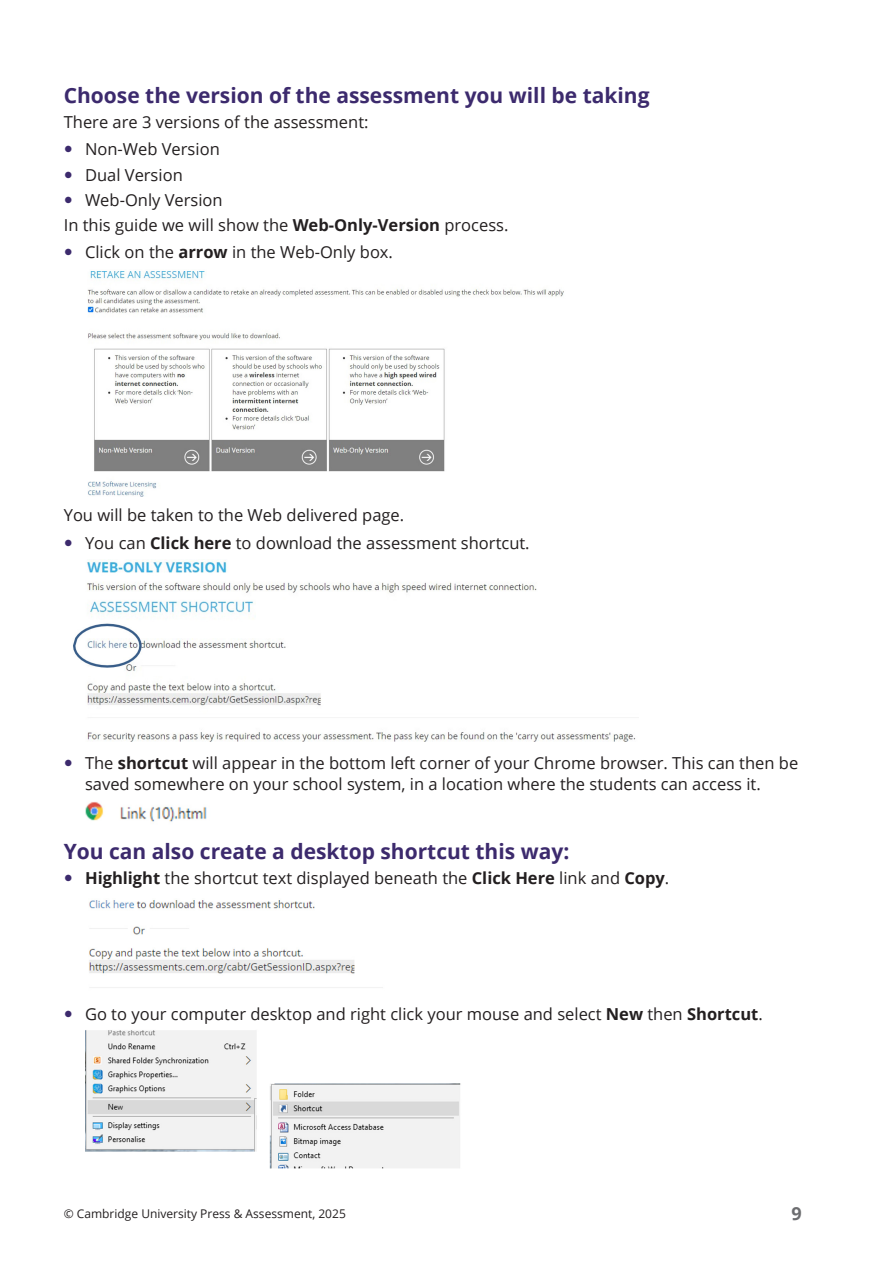
<style>
.page{position:relative;width:893px;height:1263px;background:#fff}
.page>*{position:absolute;margin:0;border:0;box-sizing:border-box;transform-origin:0 0}
.Subheadings{font:700 21px "Open Sans";color:#3c2a6d}
.t1{font:700 18px "Open Sans";color:#6c6d70}
.Body_Text{font:16.5px/21px "Open Sans";color:#231f20}
.t2{font:12px "Open Sans";color:#231f20}
.s1{font-weight:700}
</style>
<div class="page">
<img style="left:87px;top:271px;width:477px;height:226px">
<img style="left:73px;top:560px;width:562px;height:182px">
<img style="left:85px;top:802px;width:122px;height:20px">
<img style="left:89px;top:900px;width:294px;height:88px">
<img style="left:85px;top:1030px;width:376px;height:138px">
<p class="Subheadings" style="left:64px;top:80px;width:587px">Choose the version of the assessment you will be taking</p>
<p class="Body_Text" style="left:64px;top:111px;width:306px">There are 3 versions of the assessment:</p>
<p class="Body_Text" style="left:85px;top:138px;width:136px">Non-Web Version</p>
<p class="Body_Text" style="left:85px;top:164px;width:99px">Dual Version</p>
<p class="Body_Text" style="left:85px;top:189px;width:139px">Web-Only Version</p>
<p class="Body_Text" style="left:64px;top:214px;width:446px">In this guide we will show the <span class="s1">Web-Only-Version</span> process.</p>
<p class="Body_Text" style="left:85px;top:242px;width:309px">Click on the <span class="s1">arrow</span> in the Web-Only box.</p>
<p class="Body_Text" style="left:64px;top:504px;width:342px">You will be taken to the Web delivered page.</p>
<p class="Body_Text" style="left:85px;top:532px;width:446px">You can <span class="s1">Click here</span> to download the assessment shortcut.</p>
<p class="Body_Text" style="left:85px;top:752px;width:715px">The <span class="s1">shortcut</span> will appear in the bottom left corner of your Chrome browser. This can then be saved somewhere on your school system, in a location where the students can access it.</p>
<p class="Subheadings" style="left:64px;top:836px;width:507px">You can also create a desktop shortcut this way:</p>
<p class="Body_Text" style="left:85px;top:867px;width:586px"><span class="s1">Highlight</span> the shortcut text displayed beneath the <span class="s1">Click Here</span> link and <span class="s1">Copy</span>.</p>
<p class="Body_Text" style="left:85px;top:1003px;width:679px">Go to your computer desktop and right click your mouse and select <span class="s1">New</span> then <span class="s1">Shortcut</span>.</p>
<p class="t2" style="left:64px;top:1206px;width:284px">© Cambridge University Press &amp; Assessment, 2025</p>
<p class="t1" style="left:792px;top:1201px;width:12px">9</p>
</div>
